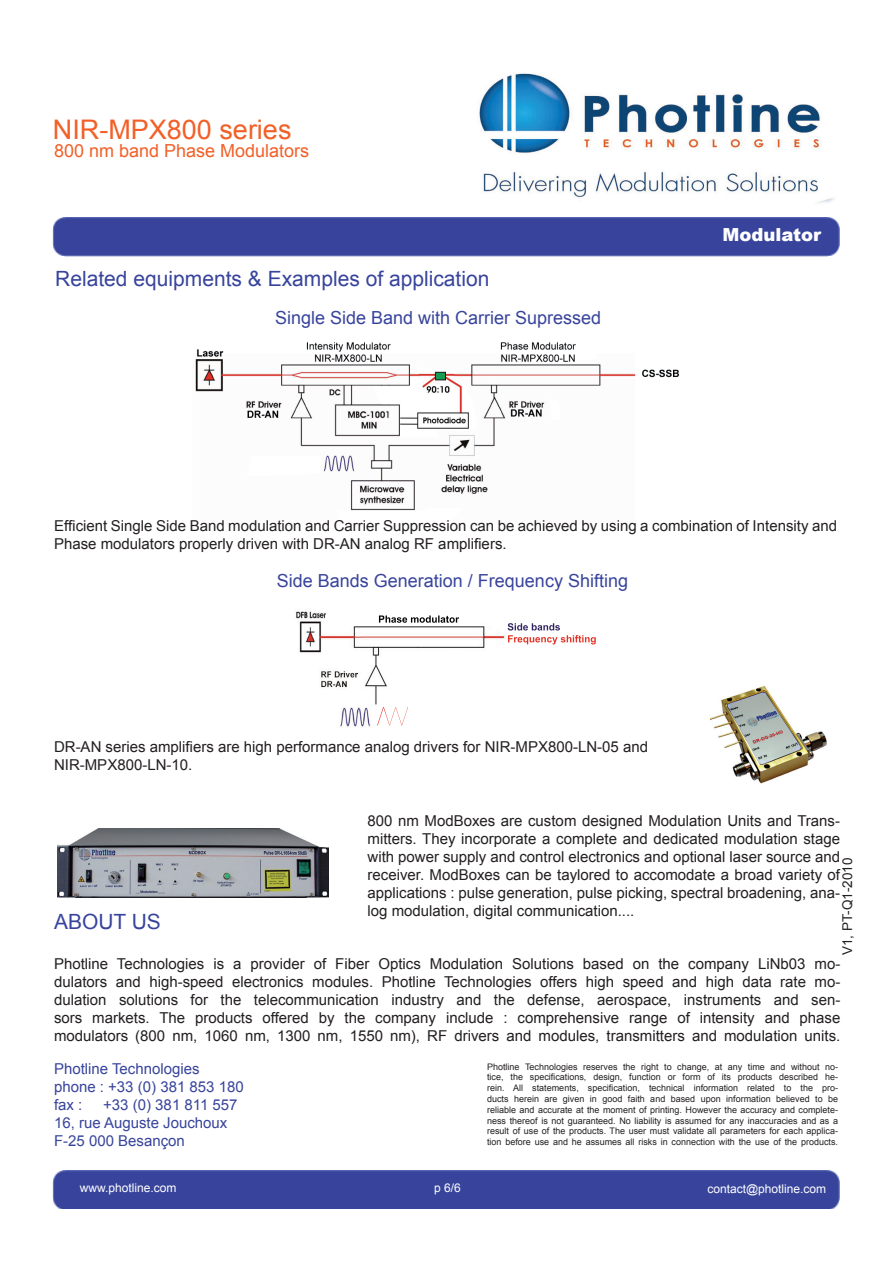
<style>
.page{position:relative;width:893px;height:1263px;background:#fff}
.page>*{position:absolute;margin:0;border:0;box-sizing:border-box;transform-origin:0 0}
.t1{font:27px "Arial";color:#f26028}
.t2{font:21px "Arial";color:#38449c}
.t3{font:18px "Arial";color:#38449c}
.t4{font:18px "Arial";color:#f26028}
.t5{font:900 18px "Arial";color:#fff}
.t6{font:15px/18px "Arial";color:#231f20;text-align:justify}
.t7{font:15px/18px "Arial";color:#38449c}
.t8{font:13.5px "Arial";color:#231f20}
.t9{font:12px "Arial";color:#fff}
.t10{font:9px/10.8px "Arial";color:#231f20;text-align:justify}
</style>
<div class="page">
<div style="left:52px;top:1171px;width:787px;height:37px;background:#38449c"></div>
<img style="left:477px;top:73px;width:358px;height:130px">
<div style="left:53px;top:217px;width:787px;height:39px;background:#38449c"></div>
<img style="left:709px;top:685px;width:118px;height:99px">
<img style="left:57px;top:829px;width:271px;height:68px">
<img style="left:195px;top:342px;width:484px;height:169px">
<img style="left:296px;top:611px;width:300px;height:117px">
<img style="left:377px;top:707px;width:31px;height:19px">
<img style="left:379px;top:615px;width:80px;height:8px">
<img style="left:508px;top:623px;width:52px;height:7px">
<h1 class="t1" style="left:53px;top:111px;width:240px">NIR-MPX800 series</h1>
<p class="t4" style="left:54px;top:138px;width:257px">800 nm band Phase Modulators</p>
<h2 class="t2" style="left:55px;top:265px;width:436px">Related equipments &amp; Examples of application</h2>
<p class="t3" style="left:275px;top:305px;width:328px">Single Side Band with Carrier Supressed</p>
<p class="t5" style="left:722px;top:222px;width:100px">Modulator</p>
<p class="t6" style="left:54px;top:517px;width:784px">Efficient Single Side Band modulation and Carrier Suppression can be achieved by using a combination of Intensity and<br>Phase modulators properly driven with DR-AN analog RF amplifiers.</p>
<p class="t3" style="left:277px;top:569px;width:353px">Side Bands Generation / Frequency Shifting</p>
<p class="t6" style="left:54px;top:738px;width:595px">DR-AN series amplifiers are high performance analog drivers for NIR-MPX800-LN-05 and<br>NIR-MPX800-LN-10.</p>
<p class="t6" style="left:368px;top:812px;width:474px">800 nm ModBoxes are custom designed Modulation Units and Trans&shy;mitters. They incorporate a complete and dedicated modulation stage with power supply and control electronics and optional laser source and receiver. ModBoxes can be taylored to accomodate a broad variety of applications : pulse generation, pulse picking, spectral broadening, ana&shy;log modulation, digital communication....</p>
<p class="t8" style="left:839px;top:955px;width:99px;rotate:-90deg">V1, PT-Q1-2010</p>
<h2 class="t2" style="left:54px;top:908px;width:108px">ABOUT US</h2>
<p class="t6" style="left:54px;top:955px;width:788px">Photline Technologies is a provider of Fiber Optics Modulation Solutions based on the company LiNb03 mo&shy;dulators and high-speed electronics modules. Photline Technologies offers high speed and high data rate mo&shy;dulation solutions for the telecommunication industry and the defense, aerospace, instruments and sen&shy;sors markets. The products offered by the company include : comprehensive range of intensity and phase modulators (800 nm, 1060 nm, 1300 nm, 1550 nm), RF drivers and modules, transmitters and modulation units.</p>
<p class="t7" style="left:54px;top:1060px;width:191px">Photline Technologies phone : +33 (0) 381 853 180 fax :</p>
<p class="t7" style="left:54px;top:1096px;width:185px;text-indent:49px">+33 (0) 381 811 557<br>16, rue Auguste Jouchoux<br>F-25 000 Besançon</p>
<p class="t10" style="left:487px;top:1061px;width:353px">Photline Technologies reserves the right to change, at any time and without no&shy;tice, the specifications, design, function or form of its products described he&shy;rein. All statements, specification, technical information related to the pro&shy;ducts herein are given in good faith and based upon information believed to be reliable and accurate at the moment of printing. However the accuracy and complete&shy;ness thereof is not guaranteed. No liability is assumed for any inaccuracies and as a result of use of the products. The user must validate all parameters for each applica&shy;tion before use and he assumes all risks in connection with the use of the products.</p>
<p class="t9" style="left:80px;top:1179px;width:98px">www.photline.com</p>
<p class="t9" style="left:434px;top:1179px;width:28px">p 6/6</p>
<p class="t9" style="left:707px;top:1180px;width:120px">contact@photline.com</p>
</div>
